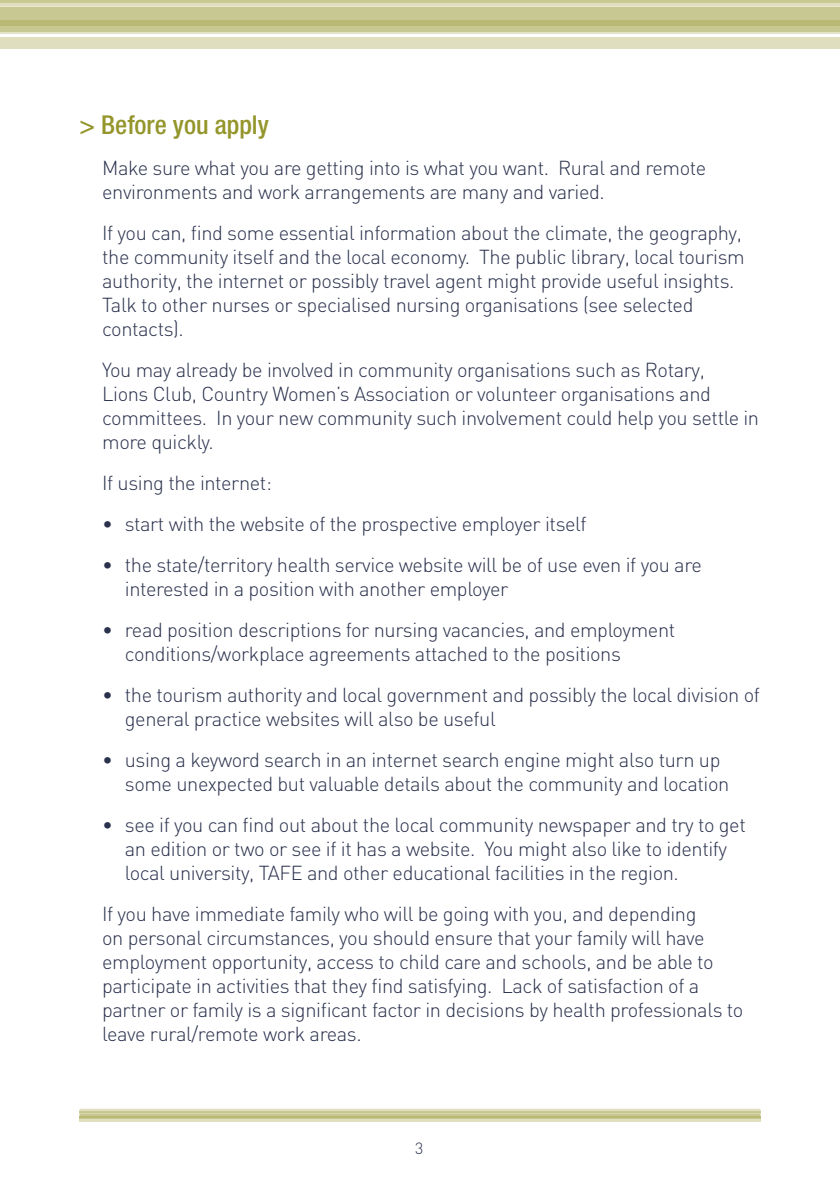
<style>
.page{position:relative;width:840px;height:1191px;background:#fff}
.page>*{position:absolute;margin:0;border:0;box-sizing:border-box;transform-origin:0 0}
.t1{font:500 condensed 26px "Helvetica Neue";color:#94952b}
.t2{font:300 20px/24px "DIN";letter-spacing:-.02em;color:#2a314c}
.t3{font:300 16px "DIN";color:#2a314c}
</style>
<div class="page">
<svg style="left:0;top:3px;width:839px;height:4px;fill:#dfdfbf"></svg>
<hr style="left:0;top:32px;width:839px;height:2px;background:#dfdfbf">
<div style="left:0;top:38px;width:839px;height:11px;background:#dfdfbf"></div>
<div style="left:0;top:7px;width:839px;height:14px;background:#c8c992"></div>
<hr style="left:0;top:0;width:839px;height:3px;background:#c8c992">
<div style="left:0;top:26px;width:839px;height:6px;background:#c8c992"></div>
<div style="left:0;top:21px;width:839px;height:5px;background:#b9b973"></div>
<hr style="left:79px;top:1119px;width:681px;height:2px;background:#dfdfbf">
<svg style="left:79px;top:1108px;width:681px;height:8px"></svg>
<hr style="left:79px;top:1111px;width:681px;height:1px;background:#c8c992">
<hr style="left:79px;top:1117px;width:681px;height:1px;background:#c8c992">
<hr style="left:79px;top:1116px;width:681px;height:1px;background:#b9b973">
<h1 class="t1" style="left:79px;top:109px;width:191px">&gt; Before you apply</h1>
<p class="t2" style="left:102px;top:155px;width:605px">Make sure what you are getting into is what you want. Rural and remote environments and work arrangements are many and varied.</p>
<p class="t2" style="left:102px;top:220px;width:643px">If you can, find some essential information about the climate, the geography, the community itself and the local economy. The public library, local tourism authority, the internet or possibly travel agent might provide useful insights.<br>Talk to other nurses or specialised nursing organisations (see selected contacts).</p>
<p class="t2" style="left:102px;top:357px;width:658px">You may already be involved in community organisations such as Rotary,<br>Lions Club, Country Women’s Association or volunteer organisations and committees. In your new community such involvement could help you settle in more quickly.</p>
<p class="t2" style="left:102px;top:470px;width:171px">If using the internet:</p>
<p class="t2" style="left:102px;top:511px;width:485px">• start with the website of the prospective employer itself</p>
<p class="t2" style="left:125px;top:552px;width:578px;text-indent:-23px">• the state/territory health service website will be of use even if you are interested in a position with another employer</p>
<p class="t2" style="left:125px;top:617px;width:551px;text-indent:-23px">• read position descriptions for nursing vacancies, and employment conditions/workplace agreements attached to the positions</p>
<p class="t2" style="left:125px;top:682px;width:636px;text-indent:-23px">• the tourism authority and local government and possibly the local division of general practice websites will also be useful</p>
<p class="t2" style="left:125px;top:747px;width:605px;text-indent:-23px">• using a keyword search in an internet search engine might also turn up some unexpected but valuable details about the community and location</p>
<p class="t2" style="left:125px;top:812px;width:622px;text-indent:-23px">• see if you can find out about the local community newspaper and try to get an edition or two or see if it has a website. You might also like to identify local university, TAFE and other educational facilities in the region.</p>
<p class="t2" style="left:102px;top:901px;width:642px">If you have immediate family who will be going with you, and depending<br>on personal circumstances, you should ensure that your family will have employment opportunity, access to child care and schools, and be able to participate in activities that they find satisfying. Lack of satisfaction of a partner or family is a significant factor in decisions by health professionals to leave rural/remote work areas.</p>
<p class="t3" style="left:415px;top:1138px;width:10px">3</p>
</div>
